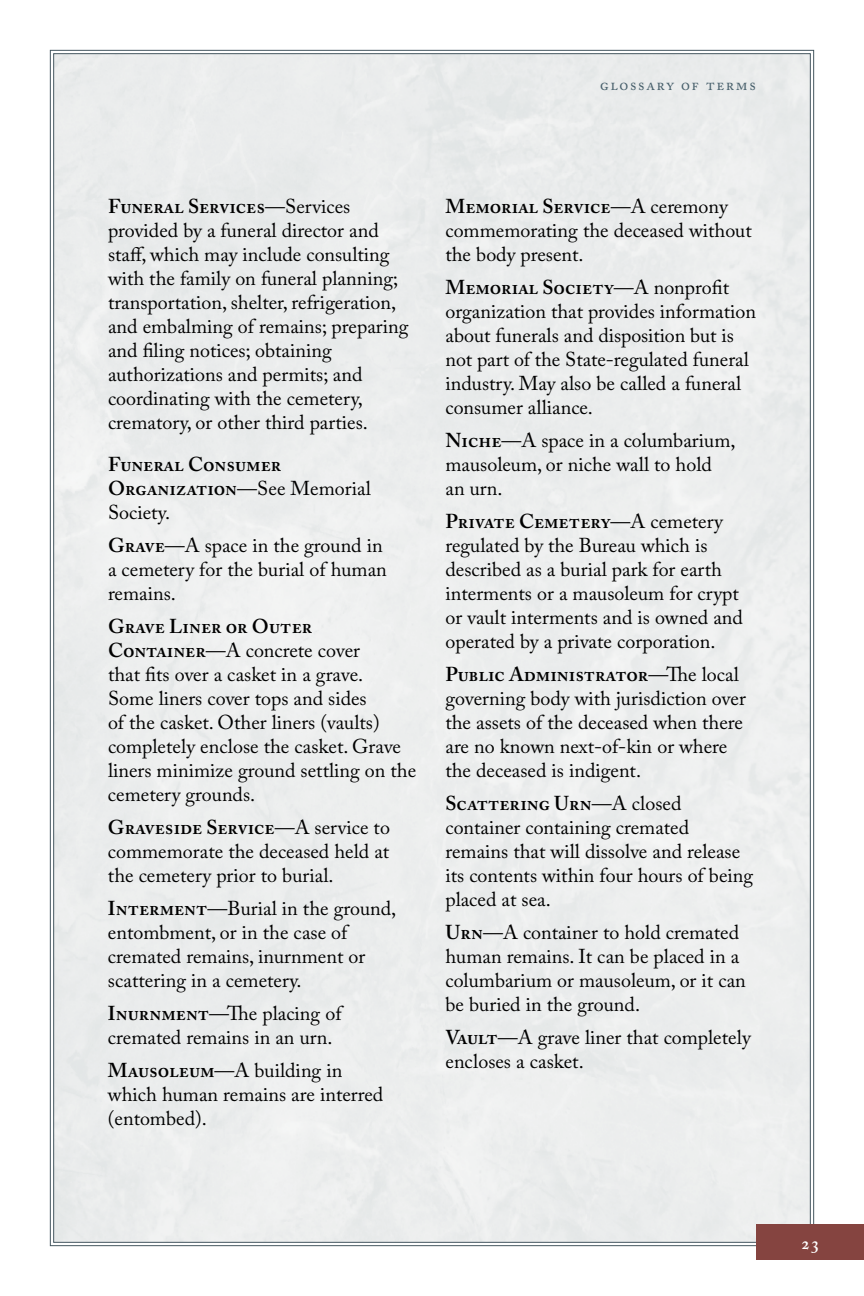
<style>
.page{position:relative;width:864px;height:1296px;background:#fff}
.page>*{position:absolute;margin:0;border:0;box-sizing:border-box;transform-origin:0 0}
.t1{font:20px/24px "Adobe Caslon Pro";color:#000}
.t2{font:600 20px/24px "Adobe Caslon Pro";color:#000}
.t3{font:600 18px "Adobe Caslon Pro";color:#fff}
.t4{font:16px "Adobe Caslon Pro";letter-spacing:.1em;color:#475f6b}
.s1{font-weight:600}
.s2{font-weight:400}
</style>
<div class="page">
<div style="left:53px;top:53px;width:758px;height:1190px;background:#ebeded"></div>
<div style="left:756px;top:1224px;width:108px;height:36px;background:#854440"></div>
<p class="t4" style="left:600px;top:75px;width:157px">g l ossa r y o f t er ms</p>
<p class="t1" style="left:108px;top:194px;width:302px"><span class="s1">Funeral Services</span>—Services provided by a funeral director and staff, which may include consulting with the family on funeral planning; transportation, shelter, refrigeration, and embalming of remains; preparing and filing notices; obtaining authorizations and permits; and coordinating with the cemetery, crematory, or other third parties.</p>
<p class="t2" style="left:108px;top:452px;width:264px">Funeral Consumer<br>Organization<span class="s2">—See Memorial<br>Society.</span></p>
<p class="t1" style="left:108px;top:533px;width:280px"><span class="s1">Grave</span>—A space in the ground in a cemetery for the burial of human remains.</p>
<p class="t1" style="left:108px;top:614px;width:310px"><span class="s1">Grave Liner or Outer<br>Container</span>—A concrete cover<br>that fits over a casket in a grave.<br>Some liners cover tops and sides<br>of the casket. Other liners (vaults) completely enclose the casket. Grave liners minimize ground settling on the cemetery grounds.</p>
<p class="t1" style="left:108px;top:815px;width:284px;text-align:justify"><span class="s1">Graveside Service</span>—A service to commemorate the deceased held at the cemetery prior to burial.</p>
<p class="t1" style="left:108px;top:896px;width:290px"><span class="s1">Interment</span>—Burial in the ground, entombment, or in the case of cremated remains, inurnment or scattering in a cemetery.</p>
<p class="t1" style="left:108px;top:1001px;width:237px"><span class="s1">Inurnment</span> The placing of cremated remains in an urn.</p>
<p class="t1" style="left:108px;top:1058px;width:277px"><span class="s1">Mausoleum</span>—A building in which human remains are interred (entombed).</p>
<p class="t1" style="left:209px;top:1001px;width:21px">—</p>
<p class="t1" style="left:446px;top:194px;width:308px"><span class="s1">Memorial Service</span>—A ceremony commemorating the deceased without the body present.</p>
<p class="t1" style="left:445px;top:275px;width:312px"><span class="s1">Memorial Society</span>—A nonprofit organization that provides information about funerals and disposition but is not part of the State-regulated funeral industry. May also be called a funeral consumer alliance.</p>
<p class="t1" style="left:445px;top:428px;width:292px"><span class="s1">Niche</span>—A space in a columbarium, mausoleum, or niche wall to hold an urn.</p>
<p class="t1" style="left:445px;top:509px;width:299px"><span class="s1">Private Cemetery</span>—A cemetery regulated by the Bureau which is described as a burial park for earth interments or a mausoleum for crypt or vault interments and is owned and operated by a private corporation.</p>
<p class="t1" style="left:445px;top:662px;width:302px"><span class="s1">Public Administrator</span> The local governing body with jurisdiction over the assets of the deceased when there are no known next-of-kin or where the deceased is indigent.</p>
<p class="t1" style="left:445px;top:791px;width:309px"><span class="s1">Scattering Urn</span>—A closed container containing cremated remains that will dissolve and release its contents within four hours of being placed at sea.</p>
<p class="t1" style="left:445px;top:920px;width:302px"><span class="s1">Urn</span>—A container to hold cremated human remains. It can be placed in a columbarium or mausoleum, or it can be buried in the ground.</p>
<p class="t1" style="left:445px;top:1025px;width:307px"><span class="s1">Vault</span>—A grave liner that completely encloses a casket.</p>
<p class="t1" style="left:648px;top:662px;width:21px">—</p>
<p class="t3" style="left:801px;top:1232px;width:19px">23</p>
</div>
